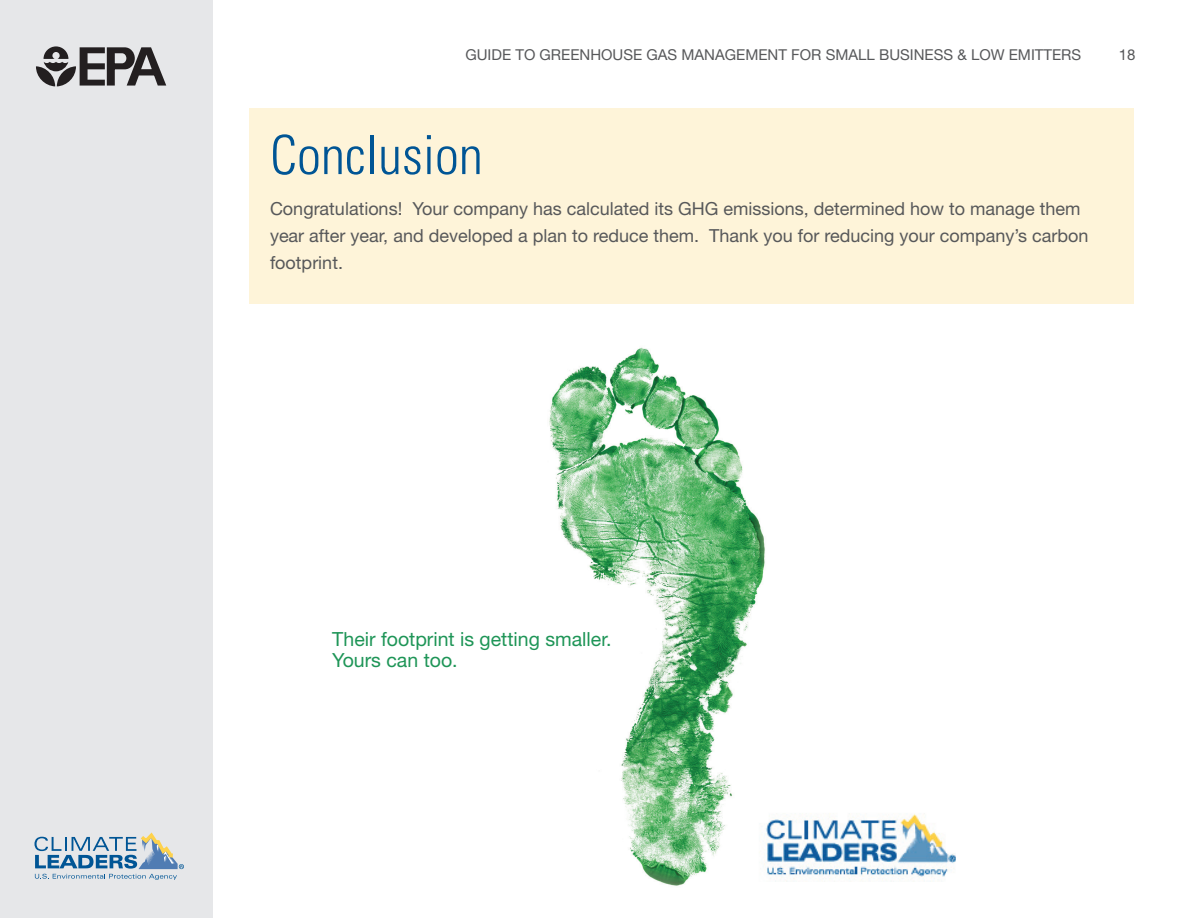
<style>
.page{position:relative;width:1188px;height:918px;background:#fff}
.page>*{position:absolute;margin:0;border:0;box-sizing:border-box;transform-origin:0 0}
.t1{font:300 condensed 54px "Univers LT Std";color:#005595}
.t2{font:19.5px/21px "Helvetica Neue";color:#1e9557}
.t3{font:18px/27px "Helvetica Neue";color:#57585a}
.t4{font:15px "Helvetica Neue";color:#57585a}
</style>
<div class="page">
<div style="left:0;top:0;width:213px;height:918px;background:#e6e7e9"></div>
<svg style="left:35px;top:833px;width:149px;height:47px"></svg>
<svg style="left:36px;top:46px;width:130px;height:40px"></svg>
<div style="left:250px;top:108px;width:884px;height:196px;background:#fef4d9"></div>
<img style="left:549px;top:347px;width:216px;height:539px">
<img style="left:752px;top:805px;width:204px;height:77px">
<p class="t4" style="left:465px;top:46px;width:617px">Guide to Greenhouse Gas Managem ent for Small Business &amp; Low Em itters</p>
<p class="t4" style="left:1119px;top:46px;width:18px">18</p>
<h1 class="t1" style="left:270px;top:123px;width:214px">Conclusion</h1>
<p class="t3" style="left:270px;top:194px;width:820px">Congratulations! Your company has calculated its GHG emissions, determined how to manage them year after year, and developed a plan to reduce them. Thank you for reducing your company’s carbon footprint.</p>
<p class="t2" style="left:332px;top:628px;width:281px">Their footprint is getting smaller.<br>Yours can too.</p>
</div>
